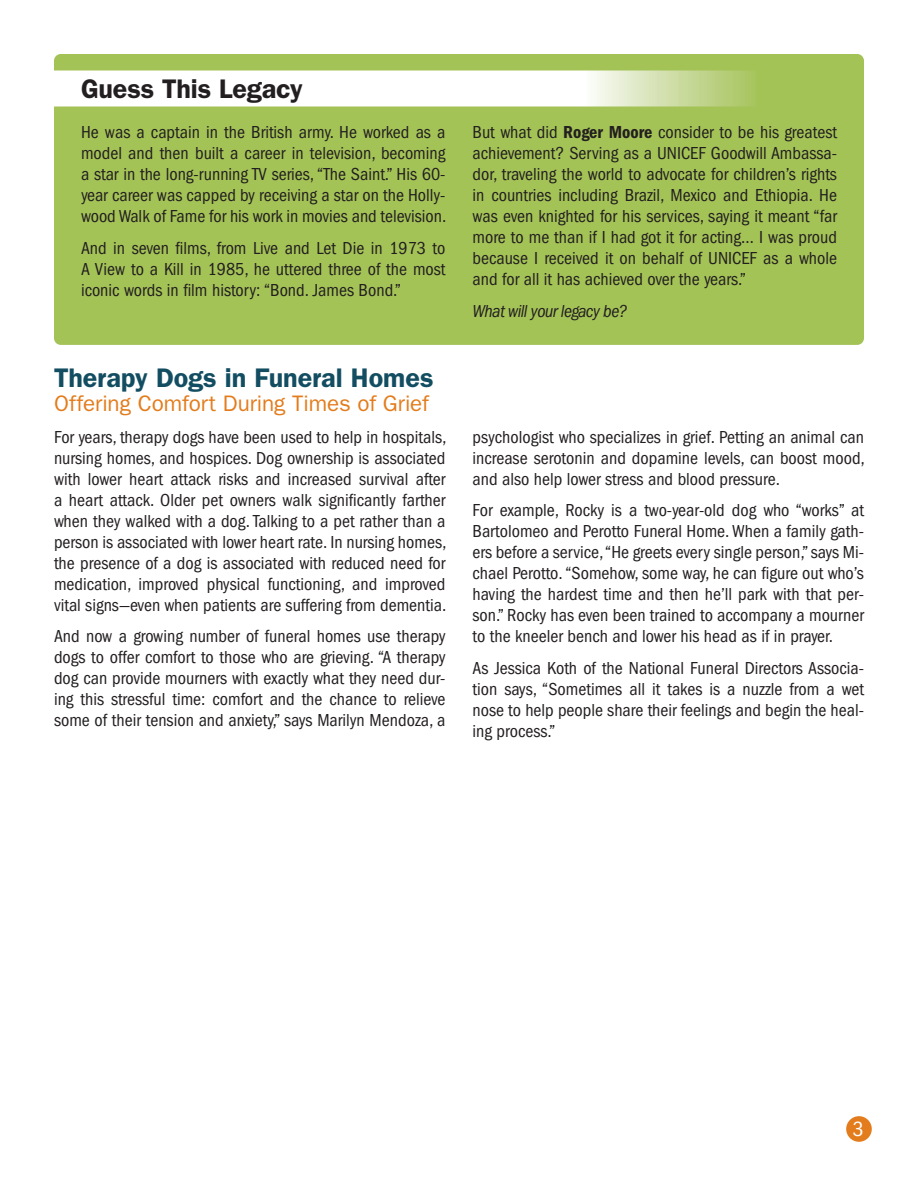
<style>
.page{position:relative;width:918px;height:1188px;background:#fff}
.page>*{position:absolute;margin:0;border:0;box-sizing:border-box;transform-origin:0 0}
.t1{font:600 27px "ITC Franklin Gothic Std";letter-spacing:-.005em;color:#124d61}
.t2{font:600 27px "ITC Franklin Gothic Std";letter-spacing:-.01em;color:#231f20}
.t3{font:22.5px "ITC Franklin Gothic Std";letter-spacing:-.005em;color:#e37c1c}
.t4{font:condensed 21.3px "ITC Franklin Gothic Std";color:#fff}
.t5{font:condensed 18px/21px "ITC Franklin Gothic Std";color:#231f20;text-align:justify}
.t6{font:italic condensed 18px "ITC Franklin Gothic Std";letter-spacing:-.03em;color:#231f20}
.s1{font-family:"ITC Franklin Gothic Std Dm Cd";font-stretch:normal}
</style>
<div class="page">
<div style="left:54px;top:54px;width:810px;height:291px;background:#a4c357;border-radius:7px"></div>
<svg style="left:54px;top:70px;width:697px;height:36px;background:#f3f6e9"></svg>
<div style="left:846px;top:1116px;width:26px;height:26px;background:#e37c1c;border-radius:50%"></div>
<h1 class="t2" style="left:81px;top:72px;width:223px">Guess This Legacy</h1>
<p class="t5" style="left:81px;top:122px;width:367px">He was a captain in the British army. He worked as a model and then built a career in television, becoming a star in the long-running TV series, “The Saint.” His 60- year career was capped by receiving a star on the Holly&shy;wood Walk of Fame for his work in movies and television.</p>
<p class="t5" style="left:81px;top:237px;width:366px">And in seven films, from Live and Let Die in 1973 to A View to a Kill in 1985, he uttered three of the most iconic words in film history: “Bond. James Bond.”</p>
<h1 class="t1" style="left:54px;top:362px;width:381px">Therapy Dogs in Funeral Homes</h1>
<p class="t3" style="left:54px;top:390px;width:377px">Offering Comfort During Times of Grief</p>
<p class="t5" style="left:54px;top:426px;width:394px">For years, therapy dogs have been used to help in hospitals, nursing homes, and hospices. Dog ownership is associated with lower heart attack risks and increased survival after a heart attack. Older pet owners walk significantly farther when they walked with a dog. Talking to a pet rather than a person is associated with lower heart rate. In nursing homes, the presence of a dog is associated with reduced need for medication, improved physical functioning, and improved vital signs—even when patients are suffering from dementia.</p>
<p class="t5" style="left:54px;top:626px;width:393px">And now a growing number of funeral homes use therapy dogs to offer comfort to those who are grieving. “A therapy dog can provide mourners with exactly what they need dur&shy;ing this stressful time: comfort and the chance to relieve some of their tension and anxiety,” says Marilyn Mendoza, a</p>
<p class="t5" style="left:472px;top:122px;width:366px">But what did <span class="s1">Roger Moore</span> consider to be his greatest achievement? Serving as a UNICEF Goodwill Ambassa&shy;dor, traveling the world to advocate for children’s rights in countries including Brazil, Mexico and Ethiopia. He was even knighted for his services, saying it meant “far more to me than if I had got it for acting… I was proud because I received it on behalf of UNICEF as a whole and for all it has achieved over the years.”</p>
<p class="t6" style="left:472px;top:300px;width:156px">What will your legacy be?</p>
<p class="t5" style="left:472px;top:426px;width:394px">psychologist who specializes in grief. Petting an animal can increase serotonin and dopamine levels, can boost mood, and also help lower stress and blood pressure.</p>
<p class="t5" style="left:472px;top:500px;width:393px">For example, Rocky is a two-year-old dog who “works” at Bartolomeo and Perotto Funeral Home. When a family gath&shy;ers before a service, “He greets every single person,” says Mi&shy;chael Perotto. “Somehow, some way, he can figure out who’s having the hardest time and then he’ll park with that per&shy;son.” Rocky has even been trained to accompany a mourner to the kneeler bench and lower his head as if in prayer.</p>
<p class="t5" style="left:472px;top:657px;width:393px">As Jessica Koth of the National Funeral Directors Associa&shy;tion says, “Sometimes all it takes is a nuzzle from a wet nose to help people share their feelings and begin the heal&shy;ing process.”</p>
<p class="t4" style="left:853px;top:1117px;width:12px">3</p>
</div>
